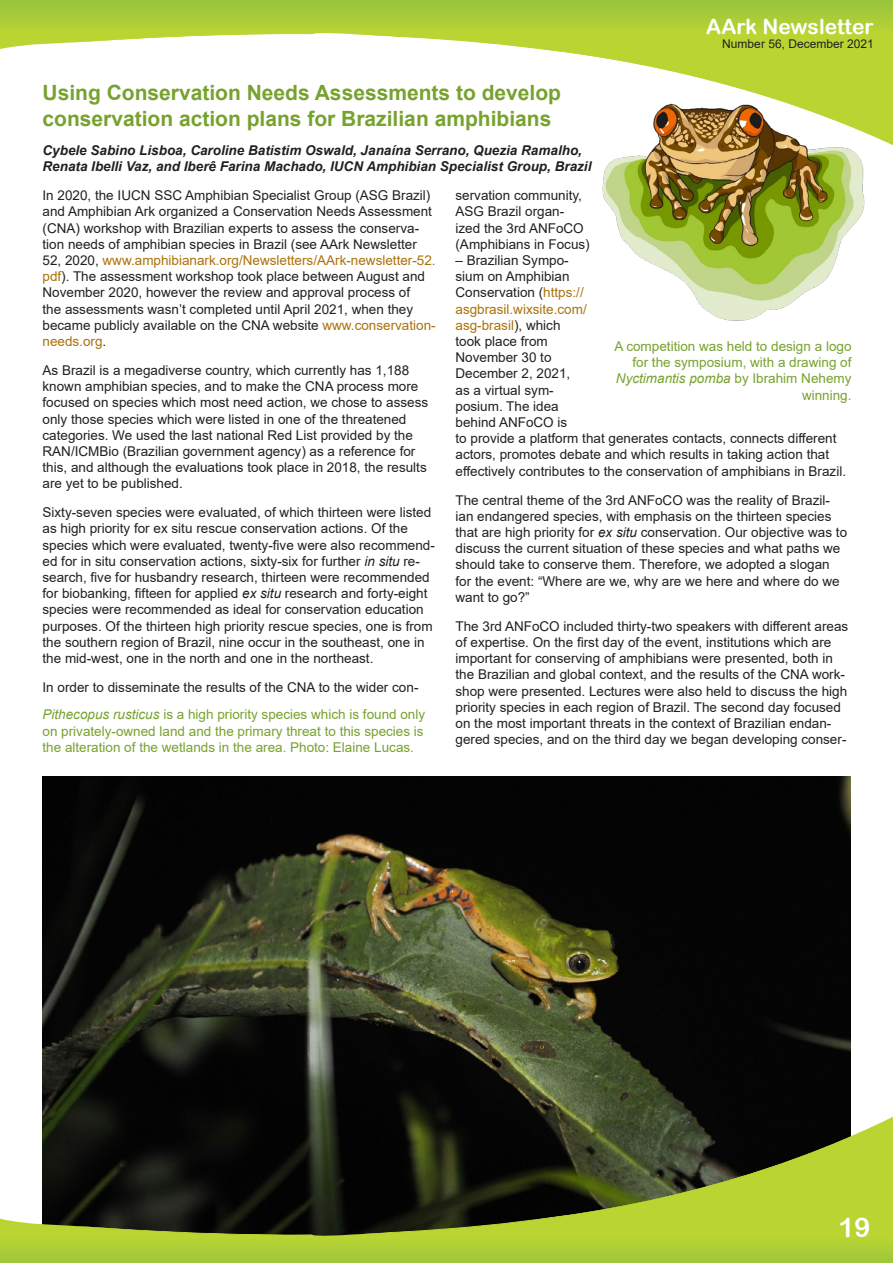
<style>
.page{position:relative;width:893px;height:1263px;background:#fff}
.page>*{position:absolute;margin:0;border:0;box-sizing:border-box;transform-origin:0 0}
.t1{font:27px "Arial Rounded MT Bold";color:#fff}
.AArk_headline_green{font:700 21px/25.2px "Arial";color:#77a22e}
.t2{font:21px "Arial Rounded MT Bold";color:#fff}
.AArk_body_text{font:13.5px/16.2px "Arial";color:#231f20}
.AArk_caption{font:13.5px/16.2px "Arial";color:#77a22e;text-align:right}
.AArk_author{font:italic 700 13.5px/16.2px "Arial";color:#231f20}
.t3{font:12px "Arial";color:#231f20}
.s1{color:#ab720b}
.s2{font-style:italic}
</style>
<div class="page">
<svg style="left:0;top:0;width:893px;height:145px"></svg>
<img style="left:589px;top:83px;width:289px;height:238px">
<img style="left:43px;top:776px;width:807px;height:341px">
<svg style="left:0;top:1117px;width:893px;height:146px;background:#596526"></svg>
<h2 class="t2" style="left:706px;top:14px;width:169px">AArk Newsletter</h2>
<p class="t3" style="left:722px;top:36px;width:153px">Number 56, December 2021</p>
<p class="AArk_headline_green" style="left:43px;top:81px;width:520px">Using Conservation Needs Assessments to develop conservation action plans for Brazilian amphibians</p>
<p class="AArk_author" style="left:43px;top:142px;width:550px">Cybele Sabino Lisboa, Caroline Batistim Oswald, Janaína Serrano, Quezia Ramalho,<br>Renata Ibelli Vaz, and Iberê Farina Machado, IUCN Amphibian Specialist Group, Brazil</p>
<p class="AArk_body_text" style="left:43px;top:187px;width:395px">In 2020, the IUCN SSC Amphibian Specialist Group (ASG Brazil) and Amphibian Ark organized a Conservation Needs Assessment (CNA) workshop with Brazilian experts to assess the conserva&shy;tion needs of amphibian species in Brazil (see AArk Newsletter 52, 2020, <span class="s1">www.amphibianark.org/Newsletters/AArk-newsletter-52. pdf</span>). The assessment workshop took place between August and November 2020, however the review and approval process of<br>the assessments wasn’t completed until April 2021, when they became publicly available on the CNA website <span class="s1">www.conservation&shy;needs.org</span>.</p>
<p class="AArk_body_text" style="left:43px;top:362px;width:387px">As Brazil is a megadiverse country, which currently has 1,188 known amphibian species, and to make the CNA process more focused on species which most need action, we chose to assess only those species which were listed in one of the threatened categories. We used the last national Red List provided by the RAN/ICMBio (Brazilian government agency) as a reference for this, and although the evaluations took place in 2018, the results are yet to be published.</p>
<p class="AArk_body_text" style="left:43px;top:504px;width:394px">Sixty-seven species were evaluated, of which thirteen were listed as high priority for ex situ rescue conservation actions. Of the species which were evaluated, twenty-five were also recommend&shy;ed for in situ conservation actions, sixty-six for further <span class="s2">in situ</span> re&shy;search, five for husbandry research, thirteen were recommended for biobanking, fifteen for applied <span class="s2">ex situ</span> research and forty-eight species were recommended as ideal for conservation education purposes. Of the thirteen high priority rescue species, one is from the southern region of Brazil, nine occur in the southeast, one in the mid-west, one in the north and one in the northeast.</p>
<p class="AArk_body_text" style="left:43px;top:679px;width:377px">In order to disseminate the results of the CNA to the wider con-</p>
<p class="AArk_body_text" style="left:455px;top:187px;width:136px">servation community,<br>ASG Brazil organ&shy;ized the 3rd ANFoCO (Amphibians in Focus)</p>
<p class="AArk_body_text" style="left:455px;top:252px;width:392px">– Brazilian Sympo-<br>sium on Amphibian<br>Conservation (<span class="s1">https://<br>asgbrasil.wixsite.com/<br>asg-brasil</span>), which<br>took place from<br>November 30 to<br>December 2, 2021,<br>as a virtual sym-<br>posium. The idea<br>behind ANFoCO is<br>to provide a platform that generates contacts, connects different actors, promotes debate and which results in taking action that effectively contributes to the conservation of amphibians in Brazil.</p>
<p class="AArk_body_text" style="left:455px;top:492px;width:393px">The central theme of the 3rd ANFoCO was the reality of Brazil&shy;ian endangered species, with emphasis on the thirteen species that are high priority for <span class="s2">ex situ</span> conservation. Our objective was to discuss the current situation of these species and what paths we should take to conserve them. Therefore, we adopted a slogan for the event: “Where are we, why are we here and where do we want to go?”</p>
<p class="AArk_body_text" style="left:455px;top:618px;width:394px">The 3rd ANFoCO included thirty-two speakers with different areas of expertise. On the first day of the event, institutions which are important for conserving of amphibians were presented, both in the Brazilian and global context, and the results of the CNA work&shy;shop were presented. Lectures were also held to discuss the high priority species in each region of Brazil. The second day focused on the most important threats in the context of Brazilian endan&shy;gered species, and on the third day we began developing conser-</p>
<p class="AArk_caption" style="left:614px;top:338px;width:239px">A competition was held to design a logo for the symposium, with a drawing of<br><span class="s2">Nyctimantis pomba</span> by Ibrahim Nehemy winning.</p>
<p class="AArk_caption" style="left:43px;top:706px;width:384px;text-align:justify"><span class="s2">Pithecopus rusticus</span> is a high priority species which is found only on privately-owned land and the primary threat to this species is the alteration of the wetlands in the area. Photo: Elaine Lucas.</p>
<p class="t1" style="left:839px;top:1211px;width:34px">19</p>
</div>
